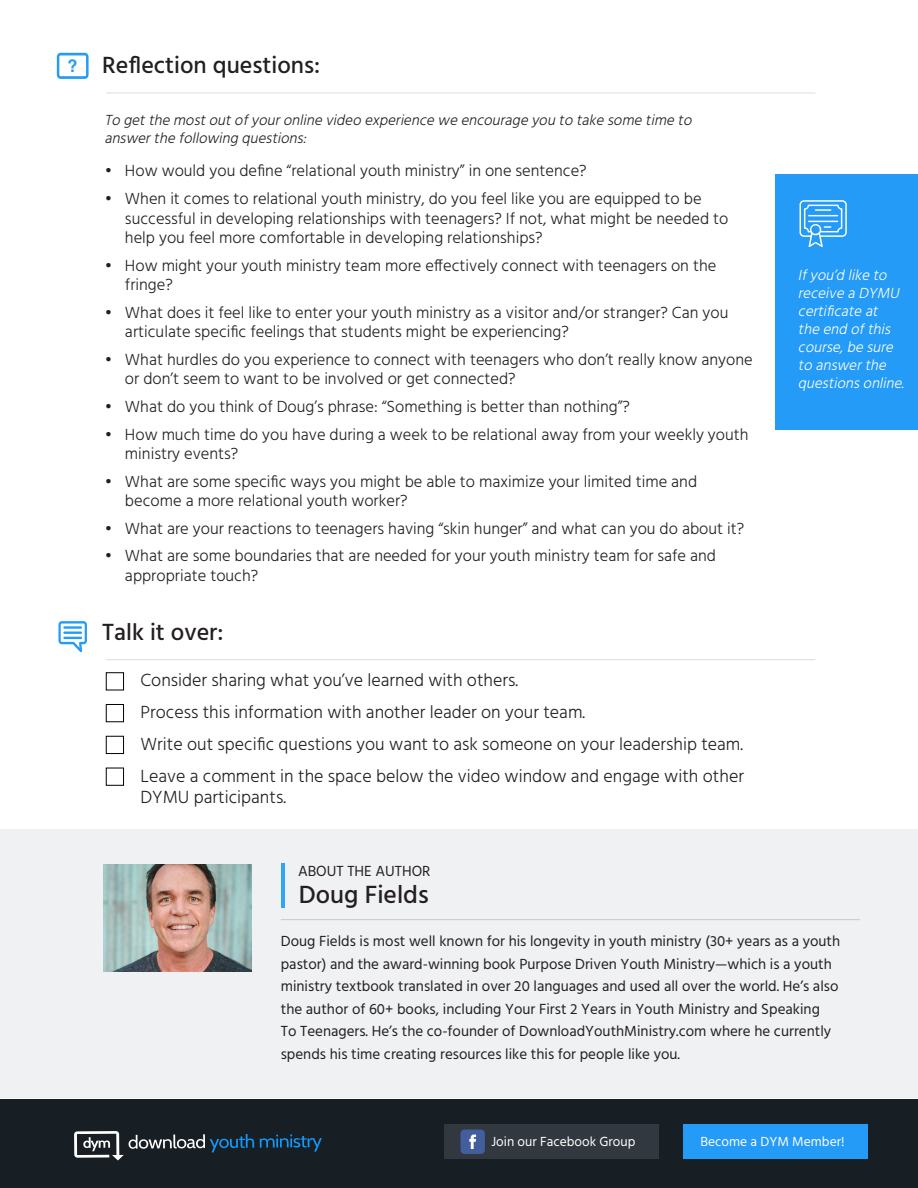
<style>
.page{position:relative;width:918px;height:1188px;background:#fff}
.page>*{position:absolute;margin:0;border:0;box-sizing:border-box;transform-origin:0 0}
.t1{font:500 25.5px "Hind";color:#231f20}
.t2{font:500 24px "Hind";color:#231f20}
.t3{font:300 18px/21.6px "Hind";color:#231f20}
.t4{font:700 17.7px "Helvetica";color:#249cf7;scale:.93 1}
.t5{font:300 16.5px/19.5px "Hind";color:#231f20}
.t6{font:15px/22.5px "Hind";color:#231f20}
.t7{font:italic 300 15px/18px "Hind";color:#231f20}
.t8{font:italic 300 15px/18px "Hind";color:#fff}
.t9{font:13.5px "Hind";color:#fff}
</style>
<div class="page">
<div style="left:775px;top:174px;width:143px;height:256px;background:#249bf7"></div>
<div style="left:0;top:829px;width:918px;height:269px;background:#f0f1f2"></div>
<hr style="left:106px;top:93px;width:709px;height:1px;background:#dcdddf">
<hr style="left:106px;top:659px;width:709px;height:1px;background:#dcdddf">
<hr style="left:281px;top:919px;width:579px;height:1px;background:#c7c8ca">
<hr style="left:282px;top:864px;width:3px;height:44px;background:#30a5f4">
<img style="left:104px;top:864px;width:147px;height:108px">
<div style="left:0;top:1100px;width:918px;height:88px;background:#171e24"></div>
<svg style="left:260px;top:1135px;width:62px;height:17px"></svg>
<svg style="left:74px;top:1131px;width:180px;height:29px"></svg>
<div style="left:683px;top:1124px;width:185px;height:35px;background:#249bf7"></div>
<div style="left:444px;top:1124px;width:215px;height:35px;background:#32383f"></div>
<div style="left:460px;top:1130px;width:25px;height:24px;background:#425e9c;border-radius:4px"></div>
<svg style="left:469px;top:1135px;width:7px;height:14px"></svg>
<svg style="left:58px;top:621px;width:29px;height:31px"></svg>
<svg style="left:57px;top:53px;width:32px;height:26px"></svg>
<div style="left:106px;top:672px;width:18px;height:18px;border:1px solid #000"></div>
<div style="left:106px;top:704px;width:18px;height:18px;border:1px solid #000"></div>
<div style="left:106px;top:736px;width:18px;height:18px;border:1px solid #000"></div>
<div style="left:106px;top:768px;width:18px;height:18px;border:1px solid #000"></div>
<svg style="left:800px;top:200px;width:47px;height:47px"></svg>
<p class="t4" style="left:68px;top:52px;width:12px">?</p>
<p class="t2" style="left:102px;top:49px;width:219px">Reflection questions:</p>
<p class="t7" style="left:104px;top:112px;width:593px">To getthemostoutofyouronlinevideo experienceweencourageyou to takesometimeto answerthefollowing questions:</p>
<p class="t5" style="left:105px;top:162px;width:483px">• How would you define “relational youth ministry” in one sentence?</p>
<p class="t5" style="left:125px;top:190px;width:605px;text-indent:-20px">• When it comes to relational youth ministry, do you feel like you are equipped to be successful in developing relationships with teenagers? If not, what might be needed to help you feel more comfortable in developing relationships?</p>
<p class="t5" style="left:125px;top:257px;width:593px;text-indent:-20px">• How might your youth ministry team more effectively connect with teenagers on the fringe?</p>
<p class="t5" style="left:125px;top:304px;width:605px;text-indent:-20px">• What does it feel like to enter your youth ministry as a visitor and/or stranger? Can you articulate specific feelings that students might be experiencing?</p>
<p class="t5" style="left:125px;top:351px;width:629px;text-indent:-20px">• What hurdles do you experience to connect with teenagers who don’t really know anyone or don’t seem to want to be involved or get connected?</p>
<p class="t5" style="left:105px;top:398px;width:527px">• What do you think of Doug’s phrase: “Something is better than nothing”?</p>
<p class="t5" style="left:125px;top:425px;width:625px;text-indent:-20px">• How much time do you have during a week to be relational away from your weekly youth ministry events?</p>
<p class="t5" style="left:125px;top:473px;width:574px;text-indent:-20px">• What are some specific ways you might be able to maximize your limited time and become a more relational youth worker?</p>
<p class="t5" style="left:105px;top:520px;width:641px">• What are your reactions to teenagers having “skin hunger” and what can you do about it?</p>
<p class="t5" style="left:125px;top:547px;width:593px;text-indent:-20px">• What are some boundaries that are needed for your youth ministry team for safe and appropriate touch?</p>
<p class="t2" style="left:102px;top:616px;width:123px">Talk it over:</p>
<p class="t3" style="left:140px;top:671px;width:379px">Consider sharing what you’ve learned with others.</p>
<p class="t3" style="left:140px;top:703px;width:446px">Process this information with another leader on your team.</p>
<p class="t3" style="left:140px;top:734px;width:604px">Write out specific questions you want to ask someone on your leadership team.</p>
<p class="t3" style="left:140px;top:766px;width:605px">Leave a comment in the space below the video window and engage with other<br>DYMU participants.</p>
<p class="t6" style="left:298px;top:861px;width:134px">ABOUT THE AUTHOR</p>
<p class="t1" style="left:299px;top:877px;width:131px">Doug Fields</p>
<p class="t8" style="left:798px;top:267px;width:112px">Ifyou’d liketo receiveaDYMU certificateat theend ofthis course,besure to answerthe questionsonline.</p>
<p class="t6" style="left:281px;top:931px;width:561px">Doug Fields is most well known for his longevity in youth ministry (30+ years as a youth pastor) and the award-winning book Purpose Driven Youth Ministry—which is a youth ministry textbook translated in over 20 languages and used all over the world. He’s also the author of 60+ books, including Your First 2 Years in Youth Ministry and Speaking<br>To Teenagers. He’s the co-founder of DownloadYouthMinistry.com where he currently spends his time creating resources like this for people like you.</p>
<p class="t9" style="left:491px;top:1132px;width:145px">Join our Facebook Group</p>
<p class="t9" style="left:700px;top:1132px;width:146px">Become a DYM Member!</p>
</div>
